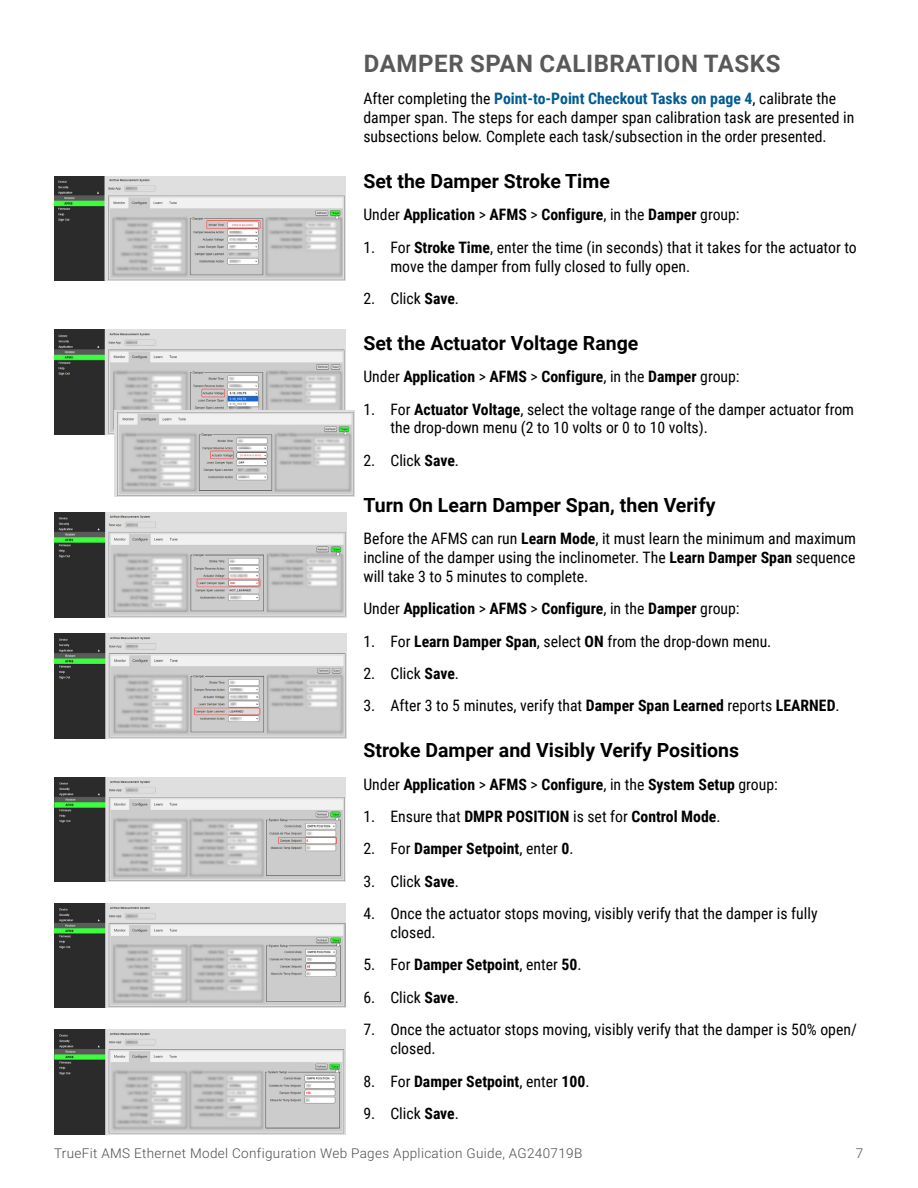
<style>
.page{position:relative;width:918px;height:1188px;background:#fff}
.page>*{position:absolute;margin:0;border:0;box-sizing:border-box;transform-origin:0 0}
.t1{font:700 24px "Roboto";letter-spacing:.025em;color:#58595b}
.t2{font:700 19.5px "Roboto";color:#000}
.t3{font:15.75px/18.9px "Roboto Condensed";color:#000}
.t4{font:700 15.75px "Roboto Condensed";color:#000}
.t5{font:300 13.5px "Roboto";letter-spacing:.025em;color:#4d4d4f}
.s1{font-weight:700;color:#005c91}
.s2{font-weight:400}
.s3{font-weight:700}
</style>
<div class="page">
<img style="left:54px;top:176px;width:291px;height:104px">
<img style="left:54px;top:330px;width:292px;height:105px">
<img style="left:115px;top:410px;width:239px;height:87px">
<img style="left:54px;top:512px;width:293px;height:106px">
<img style="left:54px;top:633px;width:293px;height:106px">
<img style="left:54px;top:777px;width:292px;height:105px">
<img style="left:54px;top:903px;width:292px;height:104px">
<img style="left:54px;top:1030px;width:292px;height:104px">
<h1 class="t1" style="left:364px;top:47px;width:418px">DAMPER SPAN CALIBRATION TASKS</h1>
<p class="t3" style="left:363px;top:89px;width:493px">After completing the <span class="s1">Point-to-Point Checkout Tasks on page 4</span>, calibrate the damper span. The steps for each damper span calibration task are presented in subsections below. Complete each task/subsection in the order presented.</p>
<p class="t2" style="left:363px;top:167px;width:248px">Set the Damper Stroke Time</p>
<p class="t4" style="left:363px;top:204px;width:378px"><span class="s2">Under</span> Application <span class="s2">&gt;</span> AFMS <span class="s2">&gt;</span> Configure<span class="s2">, in the</span> Damper <span class="s2">group:</span></p>
<p class="t3" style="left:390px;top:237px;width:468px;text-indent:-27px">1. For <span class="s3">Stroke Time</span>, enter the time (in seconds) that it takes for the actuator to move the damper from fully closed to fully open.</p>
<p class="t3" style="left:363px;top:288px;width:97px">2. Click <span class="s3">Save</span>.</p>
<p class="t2" style="left:363px;top:329px;width:276px">Set the Actuator Voltage Range</p>
<p class="t4" style="left:363px;top:366px;width:378px"><span class="s2">Under</span> Application <span class="s2">&gt;</span> AFMS <span class="s2">&gt;</span> Configure<span class="s2">, in the</span> Damper <span class="s2">group:</span></p>
<p class="t3" style="left:390px;top:399px;width:465px;text-indent:-27px">1. For <span class="s3">Actuator Voltage</span>, select the voltage range of the damper actuator from the drop-down menu (2 to 10 volts or 0 to 10 volts).</p>
<p class="t3" style="left:363px;top:450px;width:97px">2. Click <span class="s3">Save</span>.</p>
<p class="t2" style="left:363px;top:491px;width:354px">Turn On Learn Damper Span, then Verify</p>
<p class="t3" style="left:363px;top:528px;width:494px;text-align:justify">Before the AFMS can run <span class="s3">Learn Mode</span>, it must learn the minimum and maximum incline of the damper using the inclinometer. The <span class="s3">Learn Damper Span</span> sequence will take 3 to 5 minutes to complete.</p>
<p class="t4" style="left:363px;top:598px;width:378px"><span class="s2">Under</span> Application <span class="s2">&gt;</span> AFMS <span class="s2">&gt;</span> Configure<span class="s2">, in the</span> Damper <span class="s2">group:</span></p>
<p class="t3" style="left:363px;top:631px;width:409px">1. For <span class="s3">Learn Damper Span</span>, select <span class="s3">ON</span> from the drop-down menu.</p>
<p class="t3" style="left:363px;top:663px;width:97px">2. Click <span class="s3">Save</span>.</p>
<p class="t3" style="left:363px;top:696px;width:478px">3. After 3 to 5 minutes, verify that <span class="s3">Damper Span Learned</span> reports <span class="s3">LEARNED</span>.</p>
<p class="t2" style="left:363px;top:737px;width:377px">Stroke Damper and Visibly Verify Positions</p>
<p class="t4" style="left:363px;top:773px;width:416px"><span class="s2">Under</span> Application <span class="s2">&gt;</span> AFMS <span class="s2">&gt;</span> Configure<span class="s2">, in the</span> System Setup <span class="s2">group:</span></p>
<p class="t4" style="left:363px;top:805px;width:359px"><span class="s2">1. Ensure that</span> DMPR POSITION <span class="s2">is set for</span> Control Mode<span class="s2">.</span></p>
<p class="t4" style="left:363px;top:838px;width:212px"><span class="s2">2. For</span> Damper Setpoint<span class="s2">, enter</span> 0<span class="s2">.</span></p>
<p class="t3" style="left:363px;top:871px;width:97px">3. Click <span class="s3">Save</span>.</p>
<p class="t3" style="left:390px;top:904px;width:429px;text-indent:-27px">4. Once the actuator stops moving, visibly verify that the damper is fully closed.</p>
<p class="t4" style="left:363px;top:954px;width:220px"><span class="s2">5. For</span> Damper Setpoint<span class="s2">, enter</span> 50<span class="s2">.</span></p>
<p class="t3" style="left:363px;top:987px;width:97px">6. Click <span class="s3">Save</span>.</p>
<p class="t3" style="left:390px;top:1020px;width:468px;text-indent:-27px">7. Once the actuator stops moving, visibly verify that the damper is 50% open/ closed.</p>
<p class="t4" style="left:363px;top:1070px;width:228px"><span class="s2">8. For</span> Damper Setpoint<span class="s2">, enter</span> 100<span class="s2">.</span></p>
<p class="t3" style="left:363px;top:1103px;width:97px">9. Click <span class="s3">Save</span>.</p>
<p class="t5" style="left:54px;top:1144px;width:530px">TrueFit AMS Ethernet Model Configuration Web Pages Application Guide, AG240719B</p>
<p class="t5" style="left:856px;top:1144px;width:9px">7</p>
</div>
